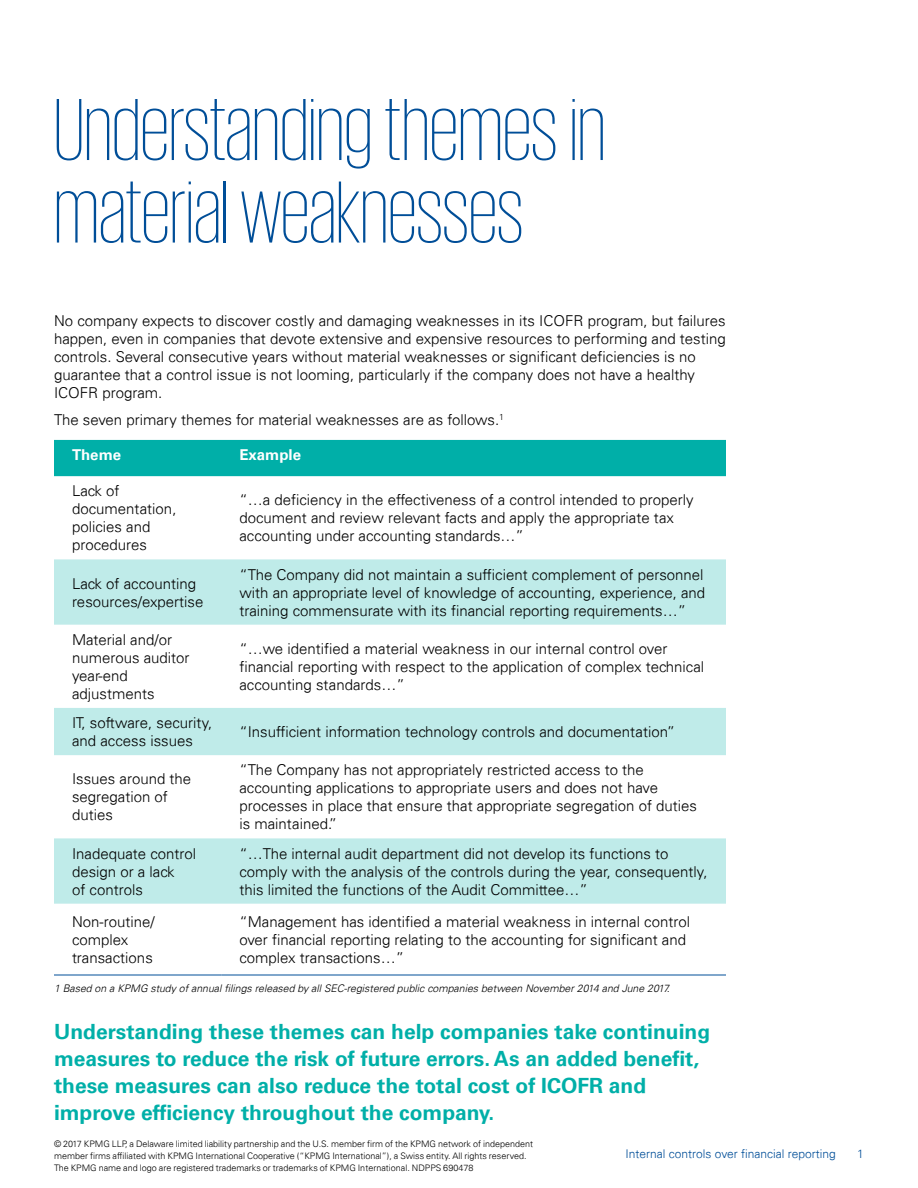
<style>
.page{position:relative;width:918px;height:1188px;background:#fff}
.page>*{position:absolute;margin:0;border:0;box-sizing:border-box;transform-origin:0 0}
.t1{font:200 90px/82.5px "KPMG";color:#004e98}
.t2{font:700 21px/27px "Univers 65";color:#00afa8}
.t3{font:300 15px/18px "Univers 45";color:#000}
.t4{font:700 15px "Univers 65";color:#fff}
.t5{font:300 12px "Univers 45";color:#004e98}
.t6{font:italic 300 10.5px "Univers 45";color:#000}
.t7{font:300 9px/12px "Univers 45";color:#000}
</style>
<div class="page">
<div style="left:54px;top:440px;width:672px;height:36px;background:#00afa8"></div>
<svg style="left:54px;top:559px;width:672px;height:345px;fill:#bfebe9"></svg>
<hr style="left:54px;top:975px;width:167px;height:1px;background:#004e98">
<hr style="left:221px;top:975px;width:505px;height:1px;background:#004e98">
<h1 class="t1" style="left:54px;top:87px;width:553px">Understanding themes in material weaknesses</h1>
<p class="t3" style="left:54px;top:312px;width:673px">No company expects to discover costly and damaging weaknesses in its ICOFR program, but failures happen, even in companies that devote extensive and expensive resources to performing and testing controls. Several consecutive years without material weaknesses or significant deficiencies is no guarantee that a control issue is not looming, particularly if the company does not have a healthy ICOFR program.</p>
<p class="t3" style="left:54px;top:411px;width:452px">The seven primary themes for material weaknesses are as follows.<sup>1</sup></p>
<p class="t4" style="left:72px;top:446px;width:51px">Theme</p>
<p class="t4" style="left:239px;top:446px;width:63px">Example</p>
<p class="t3" style="left:72px;top:482px;width:106px">Lack of documentation, policies and procedures</p>
<p class="t3" style="left:239px;top:491px;width:456px">“…a deficiency in the effectiveness of a control intended to properly document and review relevant facts and apply the appropriate tax accounting under accounting standards…”</p>
<p class="t3" style="left:72px;top:574px;width:133px">Lack of accounting resources/expertise</p>
<p class="t3" style="left:239px;top:565px;width:467px;text-align:justify">“The Company did not maintain a sufficient complement of personnel with an appropriate level of knowledge of accounting, experience, and training commensurate with its financial reporting requirements…”</p>
<p class="t3" style="left:72px;top:631px;width:119px">Material and/or numerous auditor year-end adjustments</p>
<p class="t3" style="left:239px;top:640px;width:466px">“…we identified a material weakness in our internal control over financial reporting with respect to the application of complex technical accounting standards…”</p>
<p class="t3" style="left:72px;top:714px;width:142px">IT, software, security, and access issues</p>
<p class="t3" style="left:239px;top:723px;width:437px">“Insufficient information technology controls and documentation”</p>
<p class="t3" style="left:72px;top:770px;width:121px">Issues around the segregation of duties</p>
<p class="t3" style="left:239px;top:761px;width:459px">“The Company has not appropriately restricted access to the accounting applications to appropriate users and does not have processes in place that ensure that appropriate segregation of duties is maintained.”</p>
<p class="t3" style="left:72px;top:844px;width:126px">Inadequate control design or a lack<br>of controls</p>
<p class="t3" style="left:239px;top:844px;width:470px">“…The internal audit department did not develop its functions to comply with the analysis of the controls during the year, consequently, this limited the functions of the Audit Committee…”</p>
<p class="t3" style="left:72px;top:913px;width:84px">Non-routine/ complex transactions</p>
<p class="t3" style="left:239px;top:913px;width:452px">“Management has identified a material weakness in internal control over financial reporting relating to the accounting for significant and complex transactions…”</p>
<p class="t6" style="left:54px;top:982px;width:617px">1 Based on a KPMG study of annual filings released by all SEC-registered public companies between November 2014 and June 2017.</p>
<h2 class="t2" style="left:54px;top:1018px;width:658px">Understanding these themes can help companies take continuing measures to reduce the risk of future errors. As an added benefit, these measures can also reduce the total cost of ICOFR and improve efficiency throughout the company.</h2>
<p class="t5" style="left:626px;top:1147px;width:212px">Internal controls over financial reporting</p>
<p class="t5" style="left:857px;top:1147px;width:8px">1</p>
<p class="t7" style="left:54px;top:1138px;width:481px">© 2017 KPMG LLP, a Delaware limited liability partnership and the U.S. member firm of the KPMG network of independent member firms affiliated with KPMG International Cooperative (“KPMG International”), a Swiss entity. All rights reserved.<br>The KPMG name and logo are registered trademarks or trademarks of KPMG International. NDPPS 690478</p>
</div>
